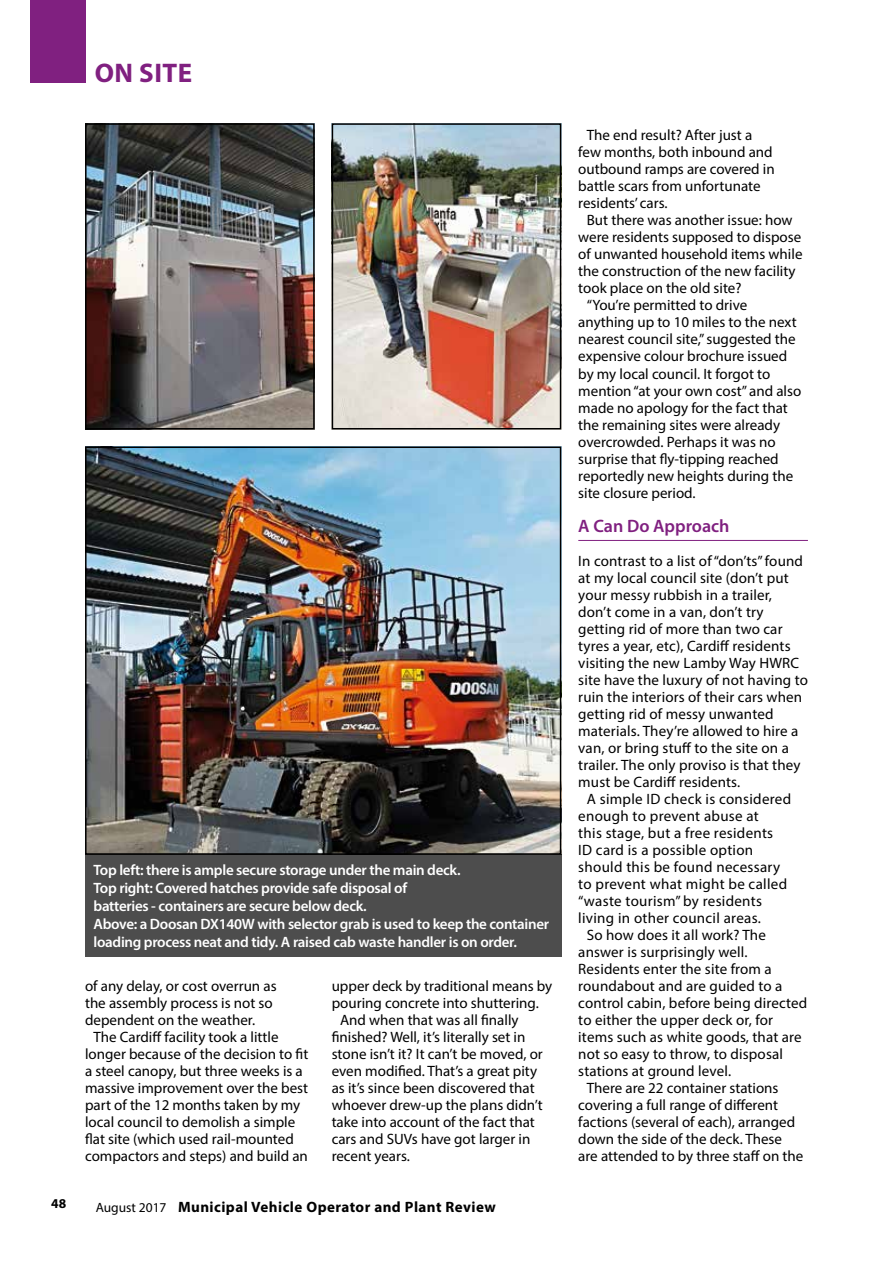
<style>
.page{position:relative;width:893px;height:1263px;background:#fff}
.page>*{position:absolute;margin:0;border:0;box-sizing:border-box;transform-origin:0 0}
.t1{font:700 27px "Myriad Pro";letter-spacing:.02em;color:#802080}
.t2{font:600 18px "Myriad Pro";color:#802080}
.t3{font:15px "Myriad Pro";color:#000}
.t4{font:600 15px/18px "Myriad Pro";letter-spacing:-.02em;color:#fff}
.t5{font:15px "Myriad Pro";letter-spacing:.02em;color:#000}
.t6{font:700 15px "Myriad Pro";letter-spacing:.03em;color:#000}
.t7{font:700 13.5px "Myriad Pro";color:#000}
.s1{font-weight:400;font-size:13.5px}
</style>
<div class="page">
<hr style="left:578px;top:540px;width:230px;height:1px;background:#802080">
<img style="left:88px;top:449px;width:470px;height:403px">
<div style="left:85px;top:446px;width:476px;height:409px;border:2px solid #000"></div>
<img style="left:88px;top:126px;width:224px;height:300px">
<div style="left:85px;top:123px;width:230px;height:306px;border:2px solid #000"></div>
<img style="left:335px;top:126px;width:223px;height:300px">
<div style="left:332px;top:123px;width:229px;height:306px;border:2px solid #000"></div>
<div style="left:85px;top:855px;width:476px;height:102px;background:#4d4d4d"></div>
<div style="left:31px;top:0;width:55px;height:83px;background:#802080"></div>
<h1 class="t1" style="left:95px;top:55px;width:99px">ON SITE</h1>
<p class="t7" style="left:51px;top:1195px;width:16px">48</p>
<p class="t4" style="left:94px;top:861px;width:457px">Top left: there is ample secure storage under the main deck.<br>Top right: Covered hatches provide safe disposal of<br>batteries - containers are secure below deck.<br>Above: a Doosan DX140W with selector grab is used to keep the container loading process neat and tidy. A raised cab waste handler is on order.</p>
<p class="t3" style="left:85px;top:976px;width:193px">of any delay, or cost overrun as</p>
<p class="t3" style="left:85px;top:993px;width:189px">the assembly process is not so</p>
<p class="t3" style="left:85px;top:1010px;width:172px">dependent on the weather.</p>
<p class="t3" style="left:94px;top:1027px;width:187px">The Cardiff facility took a little</p>
<p class="t3" style="left:85px;top:1044px;width:225px">longer because of the decision to fit</p>
<p class="t3" style="left:85px;top:1061px;width:219px">a steel canopy, but three weeks is a</p>
<p class="t3" style="left:85px;top:1078px;width:225px">massive improvement over the best</p>
<p class="t3" style="left:85px;top:1096px;width:217px">part of the 12 months taken by my</p>
<p class="t3" style="left:85px;top:1113px;width:212px">local council to demolish a simple</p>
<p class="t3" style="left:85px;top:1130px;width:210px">flat site (which used rail-mounted</p>
<p class="t3" style="left:85px;top:1147px;width:224px">compactors and steps) and build an</p>
<p class="t3" style="left:332px;top:976px;width:222px">upper deck by traditional means by</p>
<p class="t3" style="left:332px;top:993px;width:209px">pouring concrete into shuttering.</p>
<p class="t3" style="left:340px;top:1010px;width:180px">And when that was all finally</p>
<p class="t3" style="left:332px;top:1027px;width:195px">finished? Well, it’s literally set in</p>
<p class="t3" style="left:332px;top:1044px;width:213px">stone isn’t it? It can’t be moved, or</p>
<p class="t3" style="left:332px;top:1061px;width:207px">even modified. That’s a great pity</p>
<p class="t3" style="left:332px;top:1079px;width:205px">as it’s since been discovered that</p>
<p class="t3" style="left:332px;top:1096px;width:212px">whoever drew-up the plans didn’t</p>
<p class="t3" style="left:332px;top:1113px;width:205px">take into account of the fact that</p>
<p class="t3" style="left:332px;top:1130px;width:200px">cars and SUVs have got larger in</p>
<p class="t3" style="left:332px;top:1147px;width:80px">recent years.</p>
<p class="t6" style="left:96px;top:1197px;width:402px"><span class="s1">August 2017</span> Municipal Vehicle Operator and Plant Review</p>
<p class="t3" style="left:587px;top:126px;width:167px">The end result? After just a</p>
<p class="t3" style="left:578px;top:143px;width:196px">few months, both inbound and</p>
<p class="t3" style="left:578px;top:160px;width:198px">outbound ramps are covered in</p>
<p class="t3" style="left:578px;top:177px;width:184px">battle scars from unfortunate</p>
<p class="t3" style="left:578px;top:194px;width:91px">residents’ cars.</p>
<p class="t3" style="left:587px;top:211px;width:207px">But there was another issue: how</p>
<p class="t3" style="left:578px;top:228px;width:224px">were residents supposed to dispose</p>
<p class="t3" style="left:578px;top:245px;width:226px">of unwanted household items while</p>
<p class="t3" style="left:578px;top:262px;width:219px">the construction of the new facility</p>
<p class="t3" style="left:578px;top:279px;width:165px">took place on the old site?</p>
<p class="t3" style="left:587px;top:296px;width:162px">“You’re permitted to drive</p>
<p class="t3" style="left:578px;top:313px;width:220px">anything up to 10 miles to the next</p>
<p class="t3" style="left:578px;top:330px;width:219px">nearest council site,” suggested the</p>
<p class="t3" style="left:578px;top:347px;width:210px">expensive colour brochure issued</p>
<p class="t3" style="left:578px;top:364px;width:194px">by my local council. It forgot to</p>
<p class="t3" style="left:578px;top:381px;width:224px">mention “at your own cost” and also</p>
<p class="t3" style="left:578px;top:398px;width:211px">made no apology for the fact that</p>
<p class="t3" style="left:578px;top:415px;width:203px">the remaining sites were already</p>
<p class="t3" style="left:578px;top:432px;width:199px">overcrowded. Perhaps it was no</p>
<p class="t3" style="left:578px;top:449px;width:202px">surprise that fly-tipping reached</p>
<p class="t3" style="left:578px;top:466px;width:216px">reportedly new heights during the</p>
<p class="t3" style="left:578px;top:483px;width:119px">site closure period.</p>
<p class="t2" style="left:578px;top:514px;width:153px">A Can Do Approach</p>
<p class="t3" style="left:578px;top:551px;width:226px">In contrast to a list of “don’ts” found</p>
<p class="t3" style="left:578px;top:568px;width:212px">at my local council site (don’t put</p>
<p class="t3" style="left:578px;top:585px;width:195px">your messy rubbish in a trailer,</p>
<p class="t3" style="left:578px;top:602px;width:187px">don’t come in a van, don’t try</p>
<p class="t3" style="left:578px;top:619px;width:206px">getting rid of more than two car</p>
<p class="t3" style="left:578px;top:636px;width:214px">tyres a year, etc), Cardiff residents</p>
<p class="t3" style="left:578px;top:653px;width:222px">visiting the new Lamby Way HWRC</p>
<p class="t3" style="left:578px;top:670px;width:231px">site have the luxury of not having to</p>
<p class="t3" style="left:578px;top:687px;width:225px">ruin the interiors of their cars when</p>
<p class="t3" style="left:578px;top:704px;width:197px">getting rid of messy unwanted</p>
<p class="t3" style="left:578px;top:721px;width:221px">materials. They’re allowed to hire a</p>
<p class="t3" style="left:578px;top:738px;width:212px">van, or bring stuff to the site on a</p>
<p class="t3" style="left:578px;top:755px;width:224px">trailer. The only proviso is that they</p>
<p class="t3" style="left:578px;top:772px;width:163px">must be Cardiff residents.</p>
<p class="t5" style="left:587px;top:789px;width:206px">A simple ID check is considered</p>
<p class="t5" style="left:578px;top:806px;width:182px">enough to prevent abuse at</p>
<p class="t5" style="left:578px;top:823px;width:196px">this stage, but a free residents</p>
<p class="t5" style="left:578px;top:840px;width:176px">ID card is a possible option</p>
<p class="t5" style="left:578px;top:857px;width:203px">should this be found necessary</p>
<p class="t5" style="left:578px;top:874px;width:210px">to prevent what might be called</p>
<p class="t5" style="left:578px;top:891px;width:185px">“waste tourism” by residents</p>
<p class="t5" style="left:578px;top:908px;width:184px">living in other council areas.</p>
<p class="t3" style="left:587px;top:925px;width:181px">So how does it all work? The</p>
<p class="t3" style="left:578px;top:942px;width:171px">answer is surprisingly well.</p>
<p class="t3" style="left:578px;top:959px;width:195px">Residents enter the site from a</p>
<p class="t3" style="left:578px;top:976px;width:205px">roundabout and are guided to a</p>
<p class="t3" style="left:578px;top:993px;width:231px">control cabin, before being directed</p>
<p class="t3" style="left:578px;top:1011px;width:196px">to either the upper deck or, for</p>
<p class="t3" style="left:578px;top:1028px;width:225px">items such as white goods, that are</p>
<p class="t3" style="left:578px;top:1045px;width:206px">not so easy to throw, to disposal</p>
<p class="t3" style="left:578px;top:1062px;width:154px">stations at ground level.</p>
<p class="t3" style="left:587px;top:1079px;width:193px">There are 22 container stations</p>
<p class="t3" style="left:578px;top:1096px;width:201px">covering a full range of different</p>
<p class="t3" style="left:578px;top:1113px;width:218px">factions (several of each), arranged</p>
<p class="t3" style="left:578px;top:1130px;width:205px">down the side of the deck. These</p>
<p class="t3" style="left:578px;top:1147px;width:226px">are attended to by three staff on the</p>
</div>
